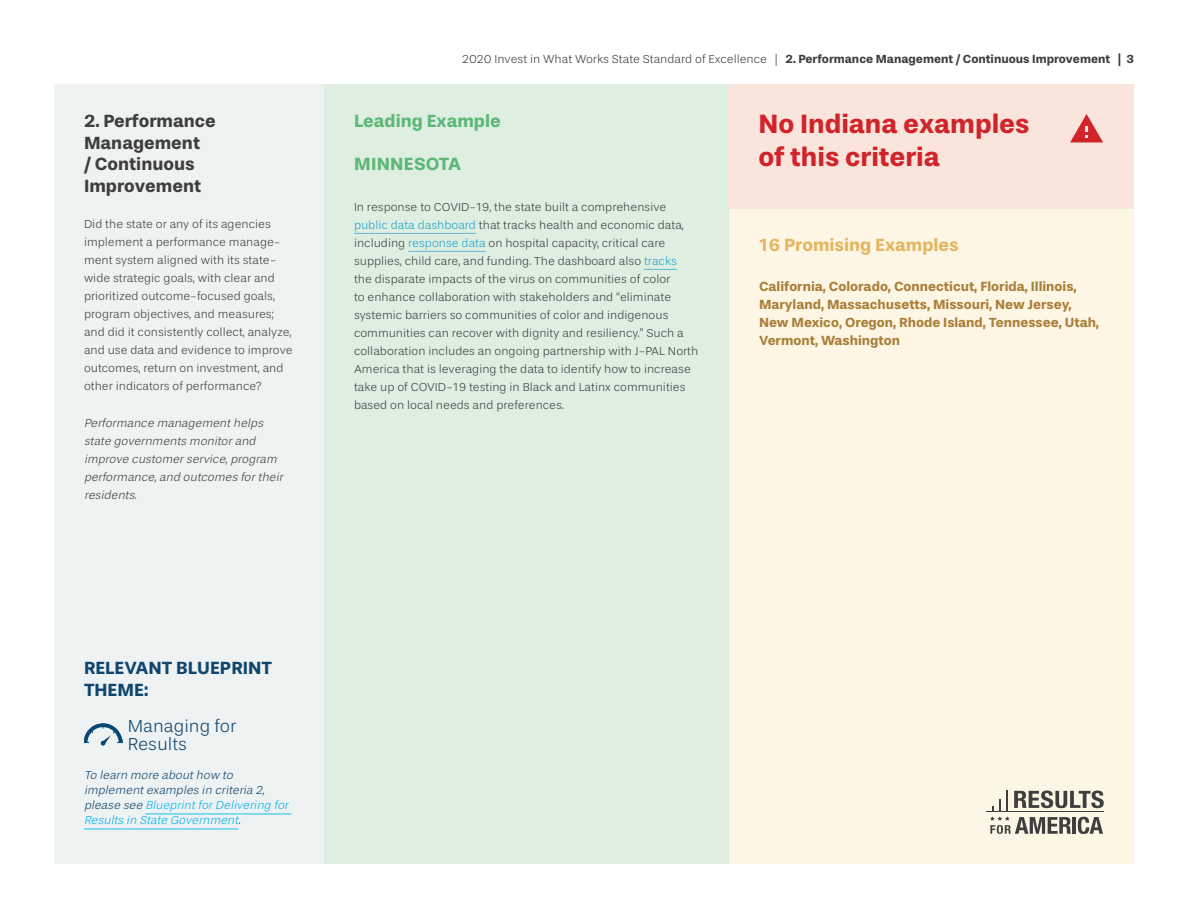
<style>
.page{position:relative;width:1188px;height:918px;background:#fff}
.page>*{position:absolute;margin:0;border:0;box-sizing:border-box;transform-origin:0 0}
.t1{font:700 27px/32.4px "Stevie Sans";color:#d1232a}
.t2{font:700 18px/21.6px "Stevie Sans";color:#3e3e3f}
.t3{font:700 18px "Stevie Sans";color:#5db776}
.t4{font:700 18px/21.6px "Stevie Sans";color:#0f466d}
.t5{font:700 18px "Stevie Sans";color:#e4b662}
.t6{font:300 18px/18px "Stevie Sans";color:#0f466d}
.t7{font:700 13.5px/18px "Stevie Sans";color:#a97f39}
.t8{font:300 12px/18px "Stevie Sans";color:#3e3e3f}
.t9{font:italic 300 12px/18px "Stevie Sans";color:#3e3e3f}
.t10{font:italic 300 12px/15px "Stevie Sans";color:#0f466d}
.s1{font-weight:700}
.s2{color:#20a2c9}
.s3{color:#00b3ef}
</style>
<div class="page">
<div style="left:54px;top:84px;width:270px;height:780px;background:#eff2f3"></div>
<div style="left:729px;top:84px;width:405px;height:780px;background:#fef6e5"></div>
<div style="left:324px;top:84px;width:405px;height:780px;background:#deefe2"></div>
<hr style="left:986px;top:812px;width:117px;height:1px;background:#3e3e3f">
<svg style="left:990px;top:790px;width:114px;height:44px"></svg>
<img style="left:84px;top:723px;width:39px;height:22px">
<hr style="left:145px;top:814px;width:146px;height:1px;background:#15c0f2">
<hr style="left:84px;top:829px;width:154px;height:1px;background:#15c0f2">
<hr style="left:354px;top:233px;width:122px;height:1px;background:#66b2d3">
<hr style="left:408px;top:251px;width:78px;height:1px;background:#66b2d3">
<hr style="left:644px;top:269px;width:33px;height:1px;background:#66b2d3">
<div style="left:729px;top:84px;width:405px;height:124px;background:#f9e5dc"></div>
<svg style="left:1070px;top:114px;width:33px;height:28px"></svg>
<h2 class="t2" style="left:84px;top:111px;width:133px">2. Performance<br>Management<br>/ Continuous<br>Improvement</h2>
<p class="t8" style="left:84px;top:215px;width:210px">Did the state or any of its agencies implement a performance manage&shy;ment system aligned with its state&shy;wide strategic goals, with clear and prioritized outcome-focused goals, program objectives, and measures; and did it consistently collect, analyze, and use data and evidence to improve outcomes, return on investment, and other indicators of performance?</p>
<p class="t9" style="left:84px;top:415px;width:203px">Performance managementhelps state governments monitorand improve customerservice,program performance,and outcomes fortheir residents.</p>
<p class="t8" style="left:462px;top:50px;width:673px">2020 Invest in What Works State Standard of Excellence | <span class="s1">2. Performance Management / Continuous Improvement | 3</span></p>
<h2 class="t3" style="left:354px;top:111px;width:148px">Leading Example</h2>
<h2 class="t3" style="left:354px;top:155px;width:109px">MINNESOTA</h2>
<p class="t8" style="left:354px;top:198px;width:346px">In response to COVID-19, the state built a comprehensive <span class="s2">public data dashboard</span> that tracks health and economic data, including <span class="s2">response data</span> on hospital capacity, critical care supplies, child care, and funding. The dashboard also <span class="s2">tracks<br></span>the disparate impacts of the virus on communities of color<br>to enhance collaboration with stakeholders and “eliminate systemic barriers so communities of color and indigenous communities can recover with dignity and resiliency.” Such a collaboration includes an ongoing partnership with J-PAL North America that is leveraging the data to identify how to increase take up of COVID-19 testing in Black and Latinx communities based on local needs and preferences.</p>
<h1 class="t1" style="left:758px;top:109px;width:273px">No Indiana examples of this criteria</h1>
<h2 class="t5" style="left:759px;top:236px;width:201px">16 Promising Examples</h2>
<p class="t7" style="left:759px;top:278px;width:342px">California, Colorado, Connecticut, Florida, Illinois, Maryland, Massachusetts, Missouri, New Jersey, New Mexico, Oregon, Rhode Island, Tennessee, Utah, Vermont, Washington</p>
<h2 class="t4" style="left:84px;top:658px;width:190px">RELEVANT BLUEPRINT<br>THEME:</h2>
<h2 class="t6" style="left:128px;top:717px;width:110px">Managing for<br>Results</h2>
<p class="t10" style="left:84px;top:768px;width:208px">To learn more abouthow to implementexamples in criteria 2, please see <span class="s3">BlueprintforDelivering for<br>Results in State Government</span>.</p>
</div>
